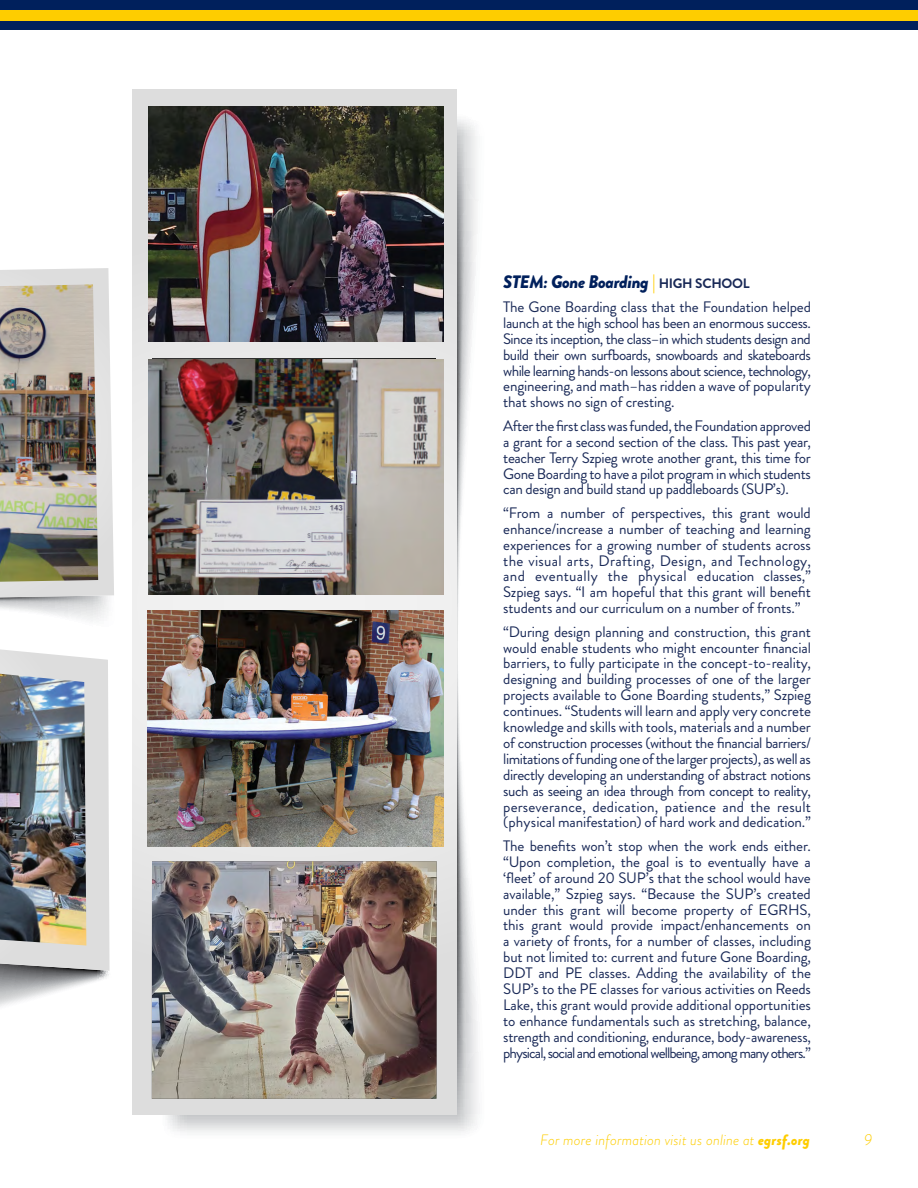
<style>
.page{position:relative;width:918px;height:1188px;background:#fff}
.page>*{position:absolute;margin:0;border:0;box-sizing:border-box;transform-origin:0 0}
.t1{font:italic 900 18.15px "Brandon Grotesque";letter-spacing:-.025em;color:#00205c}
.t2{font:italic 300 15.75px "Brandon Grotesque";color:#fecd00}
.t3{font:15.15px/15.9px "Brandon Grotesque";letter-spacing:-.01em;color:#192957;text-align:justify}
.t4{font:italic 300 15px "Brandon Grotesque";letter-spacing:.01em;color:#fecd00}
.s1{font-size:18px}
.s2{font-weight:400;font-style:normal;font-size:18px;color:#ffcd00}
.s3{font-weight:700;font-style:normal;font-size:13.65px;color:#192957}
.s4{font-weight:900}
</style>
<div class="page">
<svg style="left:167px;top:113px;width:311px;height:1020px"></svg>
<div style="left:132px;top:90px;width:324px;height:1025px;background:#e6e6e6"></div>
<img style="left:148px;top:106px;width:295px;height:236px">
<img style="left:148px;top:359px;width:295px;height:236px">
<img style="left:148px;top:611px;width:295px;height:235px">
<img style="left:152px;top:861px;width:285px;height:238px">
<img style="left:0;top:268px;width:114px;height:739px">
<img style="left:0;top:674px;width:86px;height:272px">
<div style="left:0;top:0;width:918px;height:10px;background:#00205c"></div>
<div style="left:0;top:20px;width:918px;height:10px;background:#00205c"></div>
<div style="left:0;top:10px;width:918px;height:11px;background:#fecd00"></div>
<p class="t1" style="left:503px;top:269px;width:248px"><span class="s1">STEM:</span> Gone Boarding <span class="s2">|</span> <span class="s3">HIGH SCHOOL</span></p>
<p class="t3" style="left:503px;top:299px;width:309px">The Gone Boarding class that the Foundation helped launch at the high school has been an enormous success.<br>Since its inception, the class–in which students design and build their own surfboards, snowboards and skateboards while learning hands-on lessons about science, technology, engineering, and math–has ridden a wave of popularity that shows no sign of cresting.</p>
<p class="t3" style="left:503px;top:418px;width:309px">After the first class was funded, the Foundation approved a grant for a second section of the class. This past year, teacher Terry Szpieg wrote another grant, this time for Gone Boarding to have a pilot program in which students can design and build stand up paddleboards (SUP’s).</p>
<p class="t3" style="left:503px;top:505px;width:309px">“From a number of perspectives, this grant would enhance/increase a number of teaching and learning experiences for a growing number of students across the visual arts, Drafting, Design, and Technology, and eventually the physical education classes,” Szpieg says. “I am hopeful that this grant will benefit students and our curriculum on a number of fronts.”</p>
<p class="t3" style="left:503px;top:624px;width:309px">“During design planning and construction, this grant would enable students who might encounter financial barriers, to fully participate in the concept-to-reality, designing and building processes of one of the larger projects available to Gone Boarding students,” Szpieg continues. “Students will learn and apply very concrete knowledge and skills with tools, materials and a number of construction processes (without the financial barriers/ limitations of funding one of the larger projects), as well as directly developing an understanding of abstract notions such as seeing an idea through from concept to reality, perseverance, dedication, patience and the result (physical manifestation) of hard work and dedication.”</p>
<p class="t3" style="left:503px;top:838px;width:309px">The benefits won’t stop when the work ends either. “Upon completion, the goal is to eventually have a ‘fleet’ of around 20 SUP’s that the school would have available,” Szpieg says. “Because the SUP’s created under this grant will become property of EGRHS, this grant would provide impact/enhancements on a variety of fronts, for a number of classes, including but not limited to: current and future Gone Boarding, DDT and PE classes. Adding the availability of the SUP’s to the PE classes for various activities on Reeds Lake, this grant would provide additional opportunities to enhance fundamentals such as stretching, balance, strength and conditioning, endurance, body-awareness, physical, social and emotional wellbeing, among many others.”</p>
<p class="t4" style="left:540px;top:1129px;width:271px">For more information visit us online at <span class="s4">egrsf.org</span></p>
<p class="t2" style="left:864px;top:1129px;width:10px">9</p>
</div>
